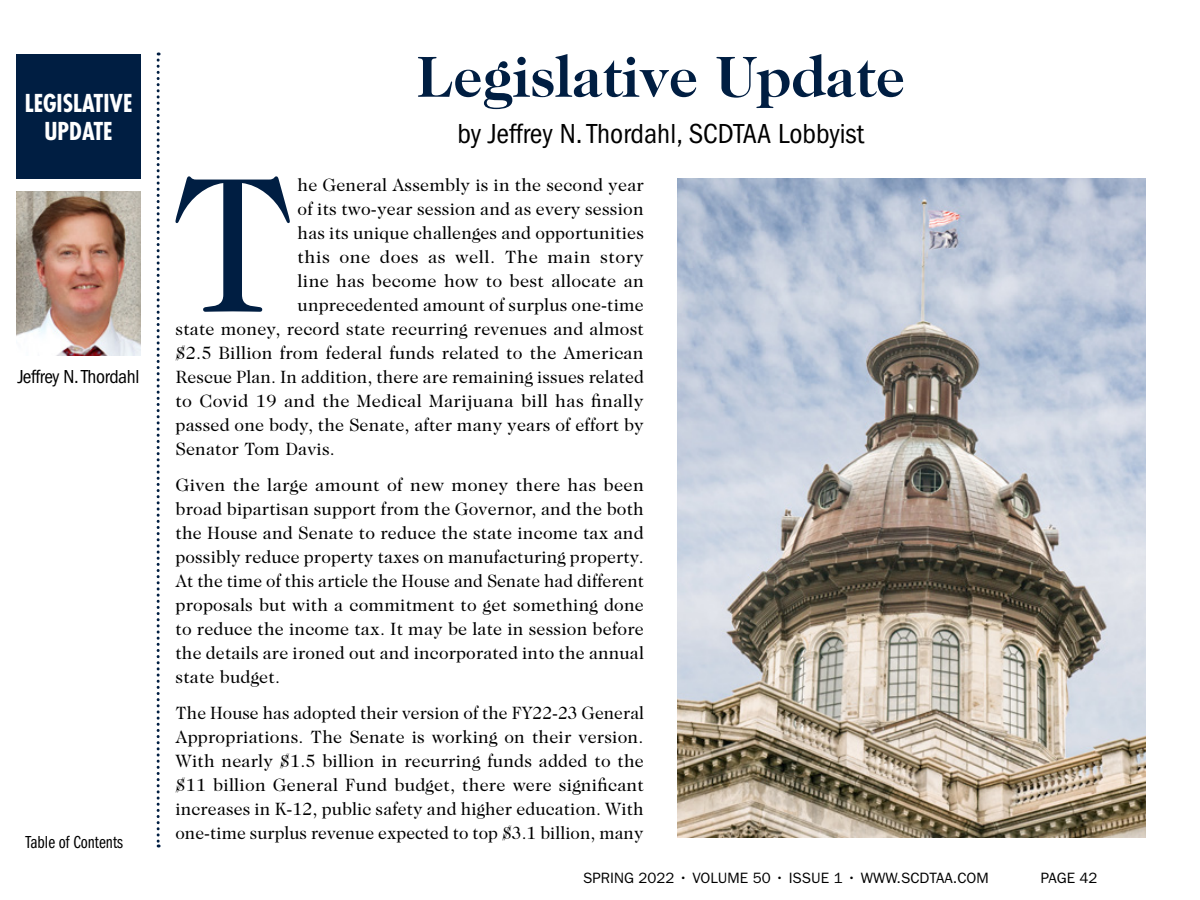
<style>
.page{position:relative;width:1200px;height:900px;background:#fff}
.page>*{position:absolute;margin:0;border:0;box-sizing:border-box;transform-origin:0 0}
.t1{font:194.4px "Caslon 224 Std";color:#001e42}
.t2{font:700 58.5px "Caslon 224 Std";color:#001e42}
.t3{font:condensed 28.5px "ITC Franklin Gothic Std";color:#000}
.t4{font:700 condensed 24px/28.8px "Futura Std";color:#fff;text-align:center}
.t5{font:condensed 19.5px "ITC Franklin Gothic Std";letter-spacing:-.02em;color:#000}
.t6{font:18px/24px "Caslon 224 Std";letter-spacing:.01em;color:#000;text-align:justify}
.t7{font:18px "ITC Franklin Gothic Std Bk Cp";color:#000}
.t8{font:15px "ITC Franklin Gothic Std";color:#000}
</style>
<div class="page">
<div style="left:17px;top:54px;width:124px;height:124px;background:#001e42"></div>
<img style="left:17px;top:192px;width:124px;height:164px">
<svg style="left:157px;top:52px;width:3px;height:796px"></svg>
<img style="left:678px;top:178px;width:468px;height:659px">
<h3 class="t4" style="left:25px;top:88px;width:109px">LEGISLATIVE<br>UPDATE</h3>
<p class="t5" style="left:18px;top:365px;width:123px">Jeffrey N. Thordahl</p>
<p class="t7" style="left:25px;top:832px;width:99px">Table of Contents</p>
<h2 class="t2" style="left:416px;top:42px;width:490px">Legislative Update</h2>
<h3 class="t3" style="left:457px;top:117px;width:408px">by Jeffrey N. Thordahl, SCDTAA Lobbyist</h3>
<h1 class="t1" style="left:170px;top:133px;width:128px">T</h1>
<p class="t6" style="left:298px;top:173px;width:348px">he General Assembly is in the second year</p>
<p class="t6" style="left:298px;top:197px;width:348px">of its two-year session and as every session</p>
<p class="t6" style="left:298px;top:221px;width:348px">has its unique challenges and opportunities</p>
<p class="t6" style="left:298px;top:245px;width:348px">this one does as well. The main story</p>
<p class="t6" style="left:298px;top:269px;width:348px">line has become how to best allocate an</p>
<p class="t6" style="left:298px;top:293px;width:348px">unprecedented amount of surplus one-time</p>
<p class="t6" style="left:176px;top:317px;width:470px">state money, record state recurring revenues and almost</p>
<p class="t6" style="left:176px;top:341px;width:470px">$2.5 Billion from federal funds related to the American</p>
<p class="t6" style="left:176px;top:365px;width:470px">Rescue Plan. In addition, there are remaining issues related</p>
<p class="t6" style="left:176px;top:389px;width:470px">to Covid 19 and the Medical Marijuana bill has finally</p>
<p class="t6" style="left:176px;top:413px;width:470px">passed one body, the Senate, after many years of effort by</p>
<p class="t6" style="left:176px;top:437px;width:161px">Senator Tom Davis.</p>
<p class="t6" style="left:176px;top:473px;width:470px">Given the large amount of new money there has been broad bipartisan support from the Governor, and the both the House and Senate to reduce the state income tax and possibly reduce property taxes on manufacturing property.<br>At the time of this article the House and Senate had different proposals but with a commitment to get something done to reduce the income tax. It may be late in session before the details are ironed out and incorporated into the annual state budget.</p>
<p class="t6" style="left:176px;top:701px;width:470px">The House has adopted their version of the FY22-23 General Appropriations. The Senate is working on their version.<br>With nearly $1.5 billion in recurring funds added to the $11 billion General Fund budget, there were significant increases in K-12, public safety and higher education. With one-time surplus revenue expected to top $3.1 billion, many</p>
<p class="t8" style="left:583px;top:869px;width:407px">SPRING 2022 • VOLUME 50 • ISSUE 1 • WWW.SCDTAA.COM</p>
<p class="t8" style="left:1041px;top:869px;width:58px">PAGE 42</p>
</div>
